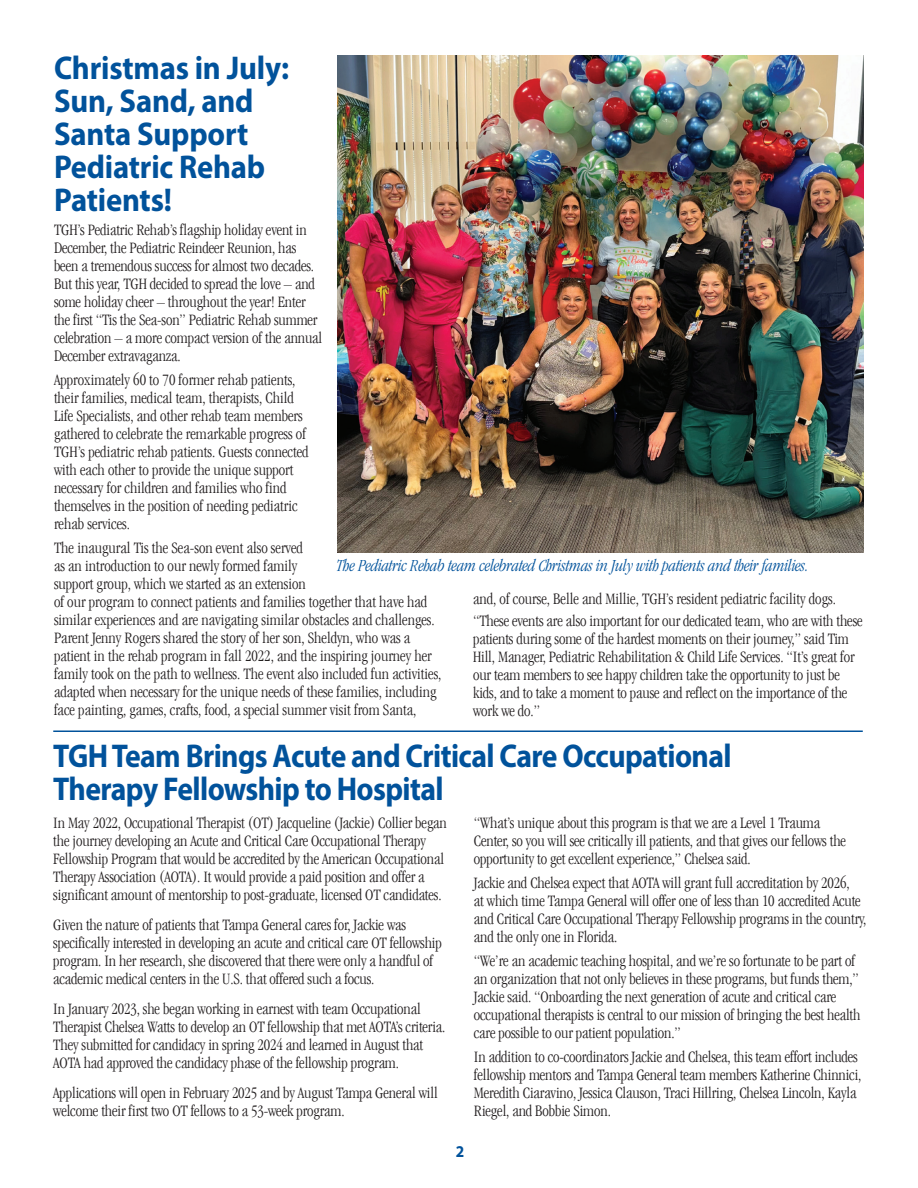
<style>
.page{position:relative;width:918px;height:1188px;background:#fff}
.page>*{position:absolute;margin:0;border:0;box-sizing:border-box;transform-origin:0 0}
.head_22-22_master{font:700 33px/33px "Myriad Pro";letter-spacing:-.02em;color:#01529b;scale:.9 1}
.head_22-22_master-2{font:700 33px/33px "Myriad Pro";letter-spacing:-.02em;color:#01529b;scale:.93 1}
.cutline{font:italic 300 condensed 17.55px "Garamond";letter-spacing:-.005em;color:#01529b;scale:.94 1}
.txt_11-12_master{font:300 condensed 16.5px/18px "Garamond LT";letter-spacing:-.005em;color:#231f20}
.t1{font:700 16.5px "Myriad Pro";color:#01529b;scale:.93 1}
</style>
<div class="page">
<hr style="left:53px;top:730px;width:810px;height:2px;background:#01529b">
<img style="left:338px;top:56px;width:526px;height:497px">
<p class="head_22-22_master-2" style="left:54px;top:50px;width:254px">Christmas in July:<br>Sun, Sand, and<br>Santa Support<br>Pediatric Rehab<br>Patients!</p>
<p class="txt_11-12_master" style="left:54px;top:221px;width:270px">TGH’s Pediatric Rehab’s flagship holiday event in December, the Pediatric Reindeer Reunion, has been a tremendous success for almost two decades.<br>But this year, TGH decided to spread the love – and some holiday cheer – throughout the year! Enter the first “Tis the Sea-son” Pediatric Rehab summer celebration – a more compact version of the annual December extravaganza.</p>
<p class="txt_11-12_master" style="left:54px;top:371px;width:256px">Approximately 60 to 70 former rehab patients, their families, medical team, therapists, Child Life Specialists, and other rehab team members gathered to celebrate the remarkable progress of TGH’s pediatric rehab patients. Guests connected with each other to provide the unique support necessary for children and families who find themselves in the position of needing pediatric rehab services.</p>
<p class="txt_11-12_master" style="left:54px;top:539px;width:389px">The inaugural Tis the Sea-son event also served<br>as an introduction to our newly formed family<br>support group, which we started as an extension<br>of our program to connect patients and families together that have had similar experiences and are navigating similar obstacles and challenges.<br>Parent Jenny Rogers shared the story of her son, Sheldyn, who was a patient in the rehab program in fall 2022, and the inspiring journey her family took on the path to wellness. The event also included fun activities, adapted when necessary for the unique needs of these families, including face painting, games, crafts, food, a special summer visit from Santa,</p>
<p class="cutline" style="left:337px;top:557px;width:504px">The Pediatric Rehab team celebrated Christmas in July with patients and their families.</p>
<p class="txt_11-12_master" style="left:473px;top:590px;width:364px">and, of course, Belle and Millie, TGH’s resident pediatric facility dogs.</p>
<p class="txt_11-12_master" style="left:473px;top:612px;width:391px">“These events are also important for our dedicated team, who are with these patients during some of the hardest moments on their journey,” said Tim Hill, Manager, Pediatric Rehabilitation &amp; Child Life Services. “It’s great for our team members to see happy children take the opportunity to just be kids, and to take a moment to pause and reflect on the importance of the work we do.”</p>
<p class="head_22-22_master" style="left:53px;top:738px;width:755px">TGH Team Brings Acute and Critical Care Occupational<br>Therapy Fellowship to Hospital</p>
<p class="txt_11-12_master" style="left:53px;top:814px;width:395px">In May 2022, Occupational Therapist (OT) Jacqueline (Jackie) Collier began the journey developing an Acute and Critical Care Occupational Therapy Fellowship Program that would be accredited by the American Occupational Therapy Association (AOTA). It would provide a paid position and offer a significant amount of mentorship to post-graduate, licensed OT candidates.</p>
<p class="txt_11-12_master" style="left:53px;top:916px;width:390px">Given the nature of patients that Tampa General cares for, Jackie was specifically interested in developing an acute and critical care OT fellowship program. In her research, she discovered that there were only a handful of academic medical centers in the U.S. that offered such a focus.</p>
<p class="txt_11-12_master" style="left:53px;top:1000px;width:394px">In January 2023, she began working in earnest with team Occupational Therapist Chelsea Watts to develop an OT fellowship that met AOTA’s criteria.<br>They submitted for candidacy in spring 2024 and learned in August that AOTA had approved the candidacy phase of the fellowship program.</p>
<p class="txt_11-12_master" style="left:53px;top:1084px;width:386px">Applications will open in February 2025 and by August Tampa General will welcome their first two OT fellows to a 53-week program.</p>
<p class="txt_11-12_master" style="left:474px;top:814px;width:374px">“What’s unique about this program is that we are a Level 1 Trauma<br>Center, so you will see critically ill patients, and that gives our fellows the opportunity to get excellent experience,” Chelsea said.</p>
<p class="txt_11-12_master" style="left:474px;top:874px;width:394px">Jackie and Chelsea expect that AOTA will grant full accreditation by 2026,<br>at which time Tampa General will offer one of less than 10 accredited Acute and Critical Care Occupational Therapy Fellowship programs in the country, and the only one in Florida.</p>
<p class="txt_11-12_master" style="left:474px;top:952px;width:388px">“We’re an academic teaching hospital, and we’re so fortunate to be part of an organization that not only believes in these programs, but funds them,” Jackie said. “Onboarding the next generation of acute and critical care occupational therapists is central to our mission of bringing the best health care possible to our patient population.”</p>
<p class="txt_11-12_master" style="left:474px;top:1048px;width:389px">In addition to co-coordinators Jackie and Chelsea, this team effort includes fellowship mentors and Tampa General team members Katherine Chinnici, Meredith Ciaravino, Jessica Clauson, Traci Hillring, Chelsea Lincoln, Kayla Riegel, and Bobbie Simon.</p>
<p class="t1" style="left:456px;top:1141px;width:11px">2</p>
</div>
